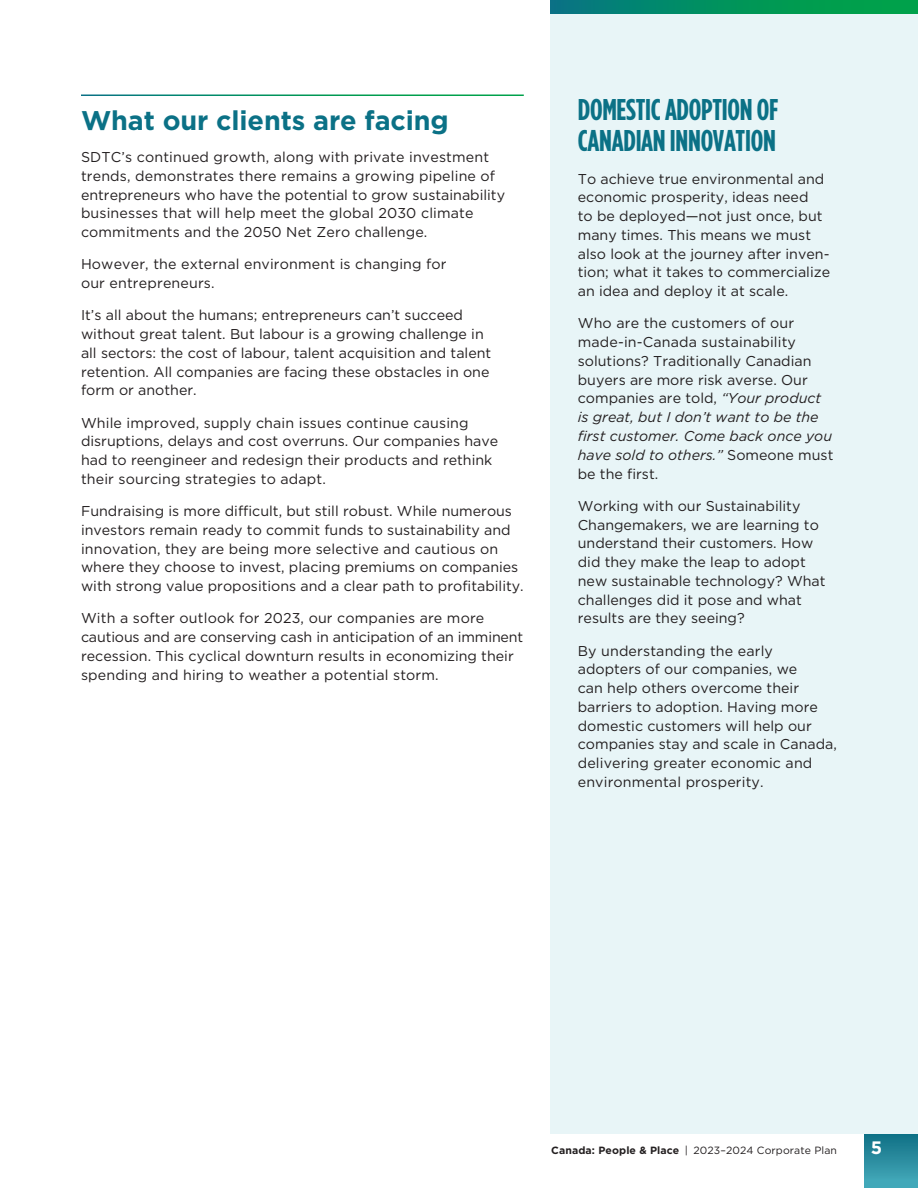
<style>
.page{position:relative;width:918px;height:1188px;background:#fff}
.page>*{position:absolute;margin:0;border:0;box-sizing:border-box;transform-origin:0 0}
.t1{font:700 condensed 30px/31.5px "Gotham HTF";letter-spacing:-.01em;color:#0b7186}
.t2{font:700 27px "Gotham HTF";letter-spacing:-.005em;color:#0b7186}
.t3{font:700 18px "Gotham HTF";color:#fff}
.t4{font:14.25px/18.8px "Gotham HTF";color:#231f20}
.t5{font:10.5px "Gotham HTF";letter-spacing:.01em;color:#231f20}
.s1{font-style:italic}
.s2{font-weight:700}
</style>
<div class="page">
<div style="left:551px;top:14px;width:367px;height:1120px;background:#e8f5f7"></div>
<svg style="left:551px;top:0;width:367px;height:14px;background:#01905f"></svg>
<div style="left:864px;top:1134px;width:54px;height:54px;background:linear-gradient(to bottom,#107085,#46acbd)"></div>
<h3 class="t2" style="left:81px;top:105px;width:369px">What our clients are facing</h3>
<p class="t4" style="left:81px;top:147px;width:426px">SDTC’s continued growth, along with private investment trends, demonstrates there remains a growing pipeline of entrepreneurs who have the potential to grow sustainability businesses that will help meet the global 2030 climate commitments and the 2050 Net Zero challenge.</p>
<p class="t4" style="left:81px;top:255px;width:367px">However, the external environment is changing for our entrepreneurs.</p>
<p class="t4" style="left:81px;top:306px;width:412px">It’s all about the humans; entrepreneurs can’t succeed without great talent. But labour is a growing challenge in all sectors: the cost of labour, talent acquisition and talent retention. All companies are facing these obstacles in one form or another.</p>
<p class="t4" style="left:81px;top:413px;width:419px">While improved, supply chain issues continue causing disruptions, delays and cost overruns. Our companies have had to reengineer and redesign their products and rethink their sourcing strategies to adapt.</p>
<p class="t4" style="left:81px;top:501px;width:444px">Fundraising is more difficult, but still robust. While numerous investors remain ready to commit funds to sustainability and innovation, they are being more selective and cautious on where they choose to invest, placing premiums on companies with strong value propositions and a clear path to profitability.</p>
<p class="t4" style="left:81px;top:609px;width:444px">With a softer outlook for 2023, our companies are more cautious and are conserving cash in anticipation of an imminent recession. This cyclical downturn results in economizing their spending and hiring to weather a potential storm.</p>
<h4 class="t1" style="left:578px;top:93px;width:202px">DOMESTIC ADOPTION OF<br>CANADIAN INNOVATION</h4>
<p class="t4" style="left:578px;top:169px;width:254px">To achieve true environmental and economic prosperity, ideas need<br>to be deployed—not just once, but many times. This means we must also look at the journey after inven&shy;tion; what it takes to commercialize an idea and deploy it at scale.</p>
<p class="t4" style="left:578px;top:314px;width:257px">Who are the customers of our made-in-Canada sustainability solutions? Traditionally Canadian buyers are more risk averse. Our companies are told, <span class="s1">“Your product is great, but I don’t want to be the first customer. Come back once you have sold to others.”</span> Someone must be the first.</p>
<p class="t4" style="left:578px;top:496px;width:249px">Working with our Sustainability<br>Changemakers, we are learning to understand their customers. How did they make the leap to adopt new sustainable technology? What challenges did it pose and what results are they seeing?</p>
<p class="t4" style="left:578px;top:641px;width:261px">By understanding the early adopters of our companies, we<br>can help others overcome their barriers to adoption. Having more domestic customers will help our companies stay and scale in Canada, delivering greater economic and environmental prosperity.</p>
<p class="t5" style="left:551px;top:1145px;width:287px"><span class="s2">Canada: People &amp; Place</span> | 2023–2024 Corporate Plan</p>
<p class="t3" style="left:871px;top:1137px;width:13px">5</p>
</div>
